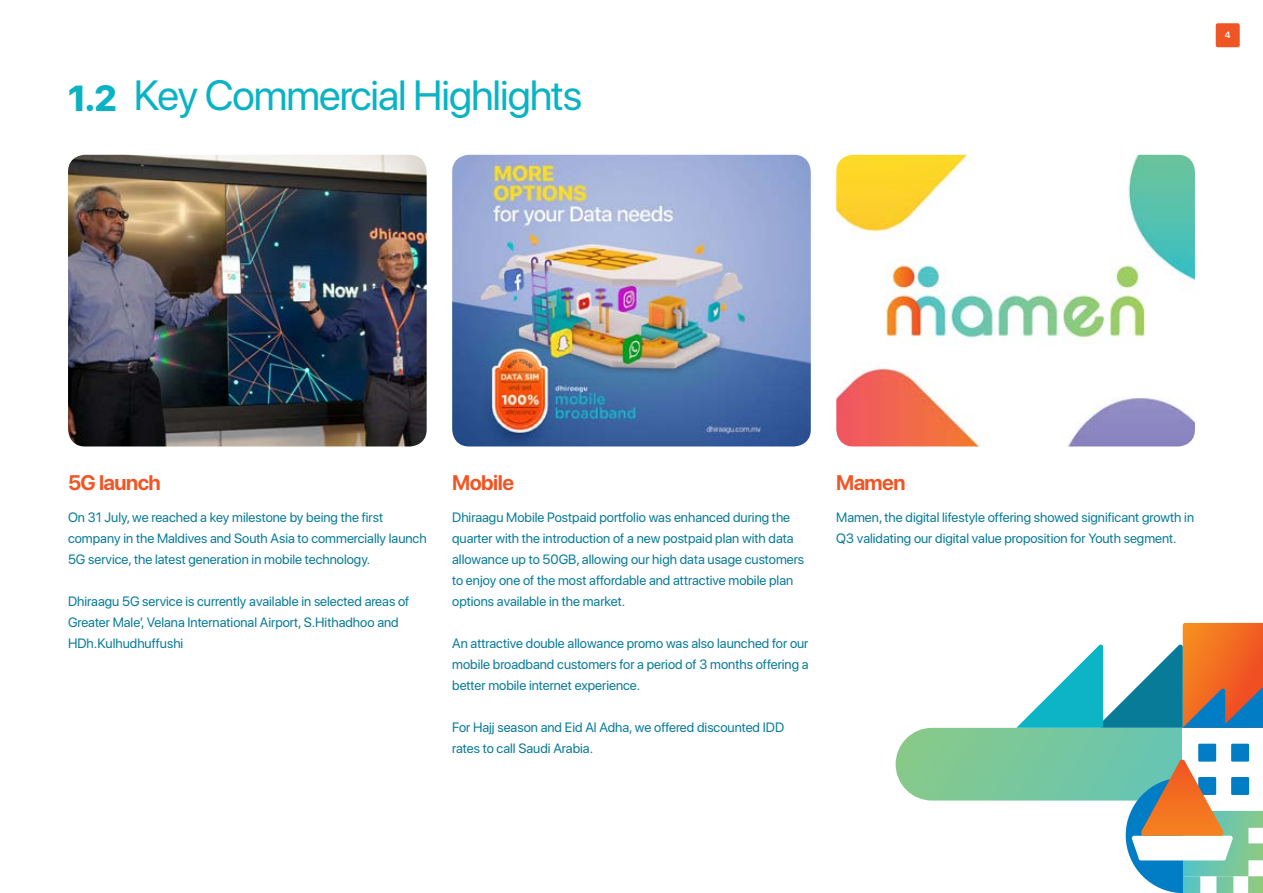
<style>
.page{position:relative;width:1263px;height:893px;background:#fff}
.page>*{position:absolute;margin:0;border:0;box-sizing:border-box;transform-origin:0 0}
.t1{font:42px "SF Pro Display";letter-spacing:-.025em;color:#0ab3c4}
.t2{font:700 21px "SF Pro Display";letter-spacing:-.025em;color:#f05625}
.t3{font:13.5px/21px "SF Pro Display";color:#087b99}
.t4{font:600 9px "SF Pro Display";color:#fff}
.s1{font-weight:800;font-size:36px}
</style>
<div class="page">
<div style="left:1216px;top:23px;width:24px;height:24px;background:#f05625;border-radius:2px"></div>
<img style="left:452px;top:155px;width:359px;height:291px">
<img style="left:836px;top:155px;width:359px;height:291px">
<img style="left:68px;top:155px;width:359px;height:291px">
<svg style="left:895px;top:623px;width:368px;height:270px"></svg>
<h1 class="t1" style="left:68px;top:63px;width:516px"><span class="s1">1.2</span> Key Commercial Highlights</h1>
<p class="t4" style="left:1225px;top:29px;width:7px">4</p>
<h2 class="t2" style="left:68px;top:471px;width:94px">5G launch</h2>
<h2 class="t2" style="left:452px;top:471px;width:63px">Mobile</h2>
<h2 class="t2" style="left:836px;top:471px;width:71px">Mamen</h2>
<p class="t3" style="left:68px;top:507px;width:360px">On 31 July, we reached a key milestone by being the first company in the Maldives and South Asia to commercially launch<br>5G service, the latest generation in mobile technology.</p>
<p class="t3" style="left:68px;top:591px;width:343px">Dhiraagu 5G service is currently available in selected areas of<br>Greater Male’, Velana International Airport, S.Hithadhoo and<br>HDh.Kulhudhuffushi</p>
<p class="t3" style="left:452px;top:507px;width:353px">Dhiraagu Mobile Postpaid portfolio was enhanced during the quarter with the introduction of a new postpaid plan with data allowance up to 50GB, allowing our high data usage customers to enjoy one of the most affordable and attractive mobile plan options available in the market.</p>
<p class="t3" style="left:452px;top:633px;width:358px;text-align:justify">An attractive double allowance promo was also launched for our mobile broadband customers for a period of 3 months offering a better mobile internet experience.</p>
<p class="t3" style="left:452px;top:717px;width:333px">For Hajj season and Eid Al Adha, we offered discounted IDD rates to call Saudi Arabia.</p>
<p class="t3" style="left:836px;top:507px;width:359px">Mamen, the digital lifestyle offering showed significant growth in<br>Q3 validating our digital value proposition for Youth segment.</p>
</div>
